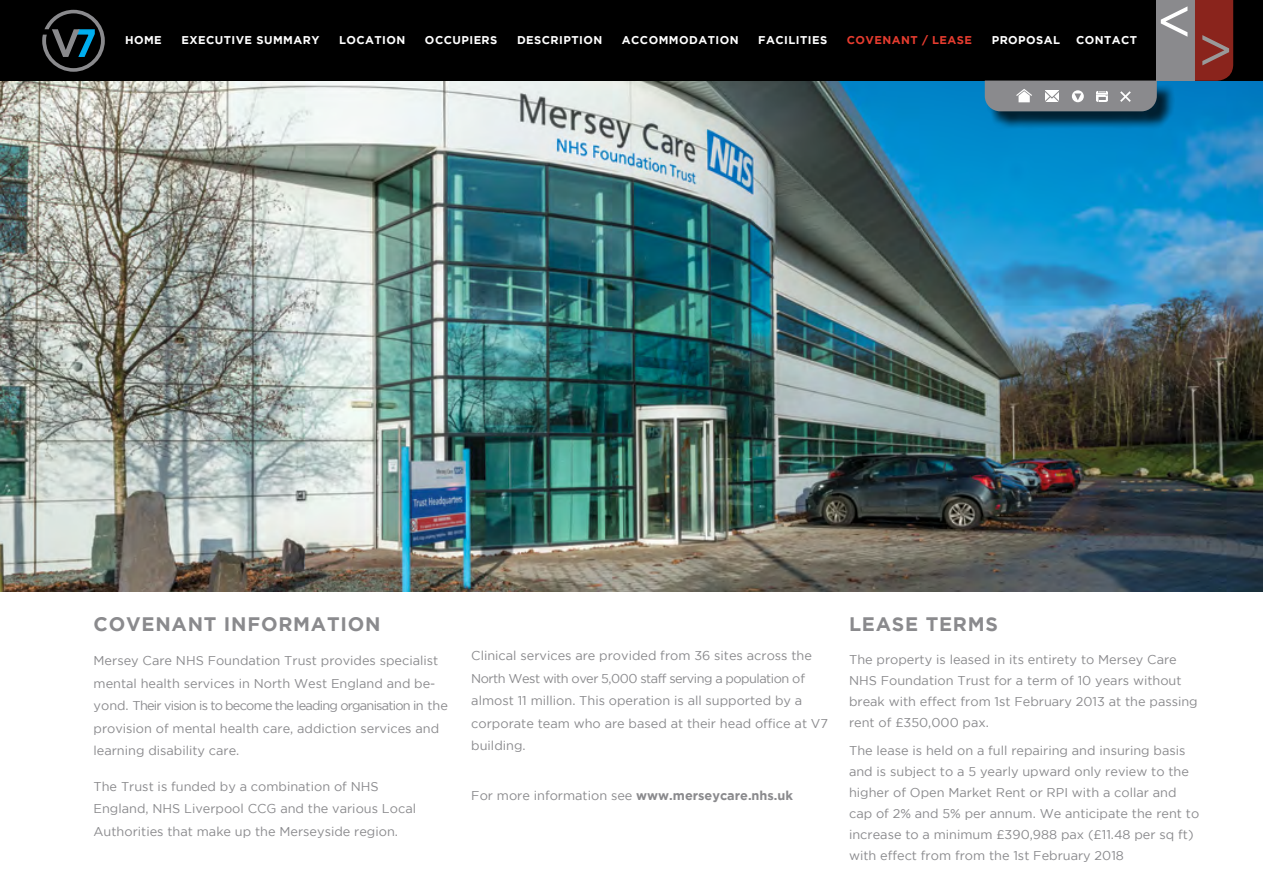
<style>
.page{position:relative;width:1263px;height:893px;background:#fff}
.page>*{position:absolute;margin:0;border:0;box-sizing:border-box;transform-origin:0 0}
.t1{font:57px "Gotham";color:#fff}
.t2{font:700 19.5px "Gotham";letter-spacing:.04em;color:#8a8a8d}
.t3{font:12.75px/22.5px "Gotham";color:#8a8a8d}
.t4{font:700 11.25px "Gotham";letter-spacing:.04em;color:#fff}
.t5{font:700 11.25px "Gotham";letter-spacing:.04em;color:#e63c2f}
.s1{font-weight:700}
</style>
<div class="page">
<img style="left:0;top:81px;width:1263px;height:510px">
<div style="left:0;top:0;width:1263px;height:81px;background:#000"></div>
<div style="left:987px;top:83px;width:187px;height:47px;background:#000;opacity:.75"></div>
<svg style="left:985px;top:81px;width:172px;height:30px;background:#929397"></svg>
<div style="left:1157px;top:0;width:38px;height:81px;background:#8a8a8d"></div>
<div style="left:1195px;top:0;width:38px;height:81px;background:#8a241c"></div>
<svg style="left:42px;top:10px;width:63px;height:62px"></svg>
<p class="t4" style="left:125px;top:34px;width:38px">HOME</p>
<p class="t4" style="left:181px;top:34px;width:140px">EXECUTIVE SUMMARY</p>
<p class="t4" style="left:339px;top:34px;width:68px">LOCATION</p>
<p class="t4" style="left:425px;top:34px;width:74px">OCCUPIERS</p>
<p class="t4" style="left:517px;top:34px;width:87px">DESCRIPTION</p>
<p class="t4" style="left:622px;top:34px;width:118px">ACCOMMODATION</p>
<p class="t4" style="left:758px;top:34px;width:70px">FACILITIES</p>
<p class="t5" style="left:847px;top:34px;width:127px">COVENANT / LEASE</p>
<p class="t4" style="left:992px;top:34px;width:70px">PROPOSAL</p>
<p class="t4" style="left:1076px;top:34px;width:63px">CONTACT</p>
<h1 class="t1" style="left:1157px;top:-10px;width:38px">&lt;</h1>
<h1 class="t1" style="left:1233px;top:82px;width:38px;rotate:-180deg">&lt;</h1>
<h2 class="t2" style="left:94px;top:613px;width:289px">COVENANT INFORMATION</h2>
<p class="t3" style="left:94px;top:649px;width:356px">Mersey Care NHS Foundation Trust provides specialist mental health services in North West England and be&shy;yond. Their vision is to become the leading organisation in the provision of mental health care, addiction services and learning disability care.</p>
<p class="t3" style="left:94px;top:775px;width:324px">The Trust is funded by a combination of NHS<br>England, NHS Liverpool CCG and the various Local<br>Authorities that make up the Merseyside region.</p>
<p class="t3" style="left:471px;top:644px;width:358px">Clinical services are provided from 36 sites across the North West with over 5,000 staff serving a population of almost 11 million. This operation is all supported by a corporate team who are based at their head office at V7 building.</p>
<p class="t3" style="left:471px;top:784px;width:323px">For more information see <span class="s1">www.merseycare.nhs.uk</span></p>
<h2 class="t2" style="left:849px;top:613px;width:150px">LEASE TERMS</h2>
<p class="t3" style="left:849px;top:649px;width:350px;line-height:21px">The property is leased in its entirety to Mersey Care NHS Foundation Trust for a term of 10 years without break with effect from 1st February 2013 at the passing rent of £350,000 pax.</p>
<p class="t3" style="left:849px;top:740px;width:352px;line-height:21px">The lease is held on a full repairing and insuring basis and is subject to a 5 yearly upward only review to the higher of Open Market Rent or RPI with a collar and cap of 2% and 5% per annum. We anticipate the rent to increase to a minimum £390,988 pax (£11.48 per sq ft) with effect from from the 1st February 2018</p>
</div>
